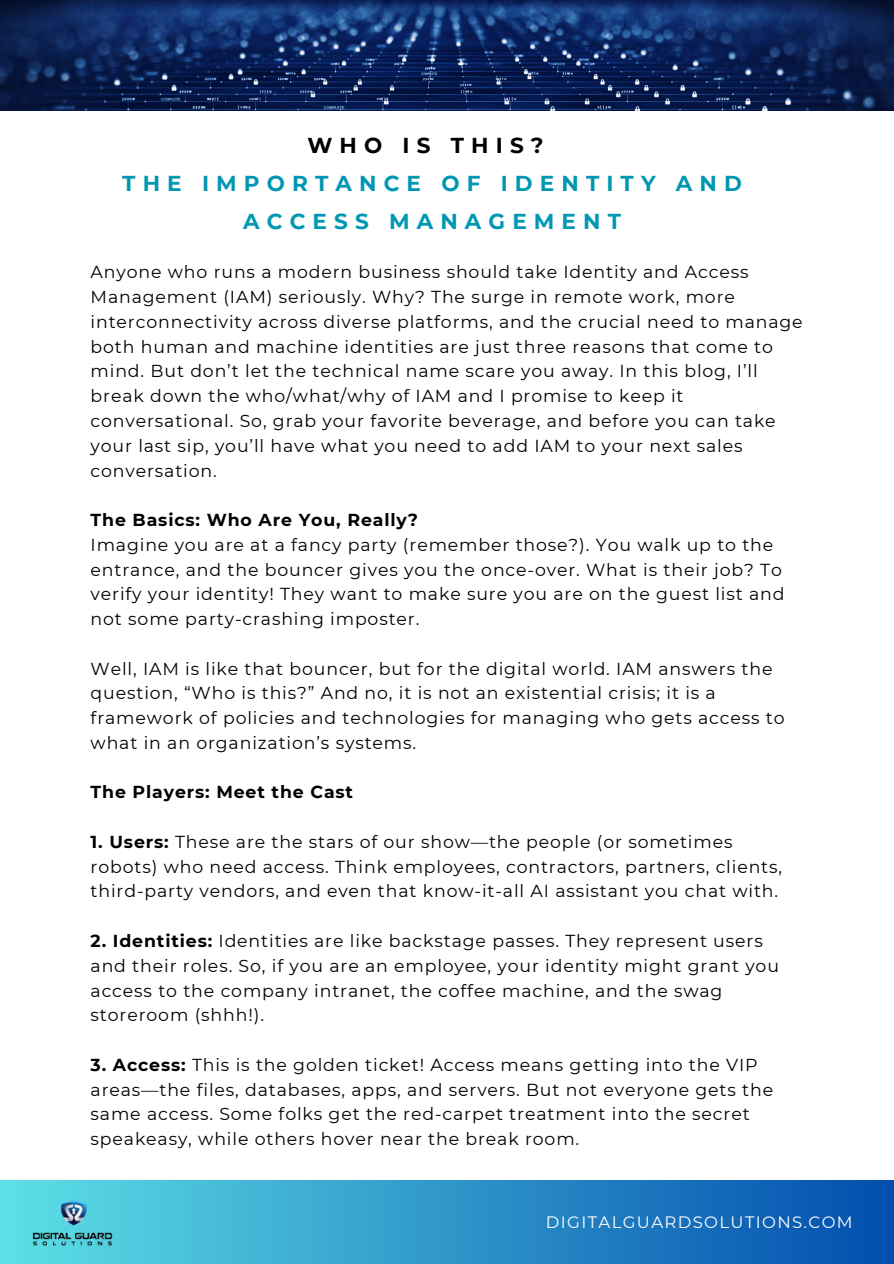
<style>
.page{position:relative;width:894px;height:1264px;background:#fff}
.page>*{position:absolute;margin:0;border:0;box-sizing:border-box;transform-origin:0 0}
.t1{font:700 21.6px "Montserrat";letter-spacing:.33em;color:#0097b2}
.t2{font:700 21.6px "Montserrat";letter-spacing:.33em;color:#000}
.t3{font:17.25px/24.8px "Montserrat";letter-spacing:.05em;color:#000}
.t4{font:700 17.25px "Montserrat";letter-spacing:.05em;color:#000}
.t5{font:16.5px "Montserrat";letter-spacing:.08em;color:#fff}
.s1{font-weight:700}
</style>
<div class="page">
<div style="left:0;top:1180px;width:893px;height:83px;background:linear-gradient(to right,#5de0e6,#024dae)"></div>
<img style="left:29px;top:1195px;width:85px;height:54px">
<img style="left:0;top:0;width:893px;height:111px">
<h1 class="t2" style="left:307px;top:132px;width:238px">WHO IS THIS?</h1>
<h1 class="t1" style="left:122px;top:170px;width:621px">THE IMPORTANCE OF IDENTITY AND</h1>
<h1 class="t1" style="left:243px;top:208px;width:379px">ACCESS MANAGEMENT</h1>
<p class="t3" style="left:91px;top:260px;width:713px">Anyone who runs a modern business should take Identity and Access Management (IAM) seriously. Why? The surge in remote work, more interconnectivity across diverse platforms, and the crucial need to manage both human and machine identities are just three reasons that come to mind. But don’t let the technical name scare you away. In this blog, I’ll break down the who/what/why of IAM and I promise to keep it conversational. So, grab your favorite beverage, and before you can take your last sip, you’ll have what you need to add IAM to your next sales conversation.</p>
<p class="t4" style="left:91px;top:509px;width:329px">The Basics: Who Are You, Really?</p>
<p class="t3" style="left:91px;top:532px;width:695px">Imagine you are at a fancy party (remember those?). You walk up to the entrance, and the bouncer gives you the once-over. What is their job? To verify your identity! They want to make sure you are on the guest list and not some party-crashing imposter.</p>
<h3 class="t3" style="left:91px;top:656px;width:695px">Well, IAM is like that bouncer, but for the digital world. IAM answers the question, “Who is this?” And no, it is not an existential crisis; it is a framework of policies and technologies for managing who gets access to what in an organization’s systems.</h3>
<p class="t4" style="left:91px;top:781px;width:264px">The Players: Meet the Cast</p>
<p class="t3" style="left:91px;top:829px;width:693px"><span class="s1">1. Users:</span> These are the stars of our show—the people (or sometimes robots) who need access. Think employees, contractors, partners, clients, third-party vendors, and even that know-it-all AI assistant you chat with.</p>
<p class="t3" style="left:91px;top:928px;width:689px"><span class="s1">2. Identities:</span> Identities are like backstage passes. They represent users and their roles. So, if you are an employee, your identity might grant you access to the company intranet, the coffee machine, and the swag storeroom (shhh!).</p>
<p class="t3" style="left:91px;top:1052px;width:684px"><span class="s1">3. Access:</span> This is the golden ticket! Access means getting into the VIP areas—the files, databases, apps, and servers. But not everyone gets the same access. Some folks get the red-carpet treatment into the secret speakeasy, while others hover near the break room.</p>
<p class="t5" style="left:545px;top:1212px;width:308px">DIGITALGUARDSOLUTIONS.COM</p>
</div>
